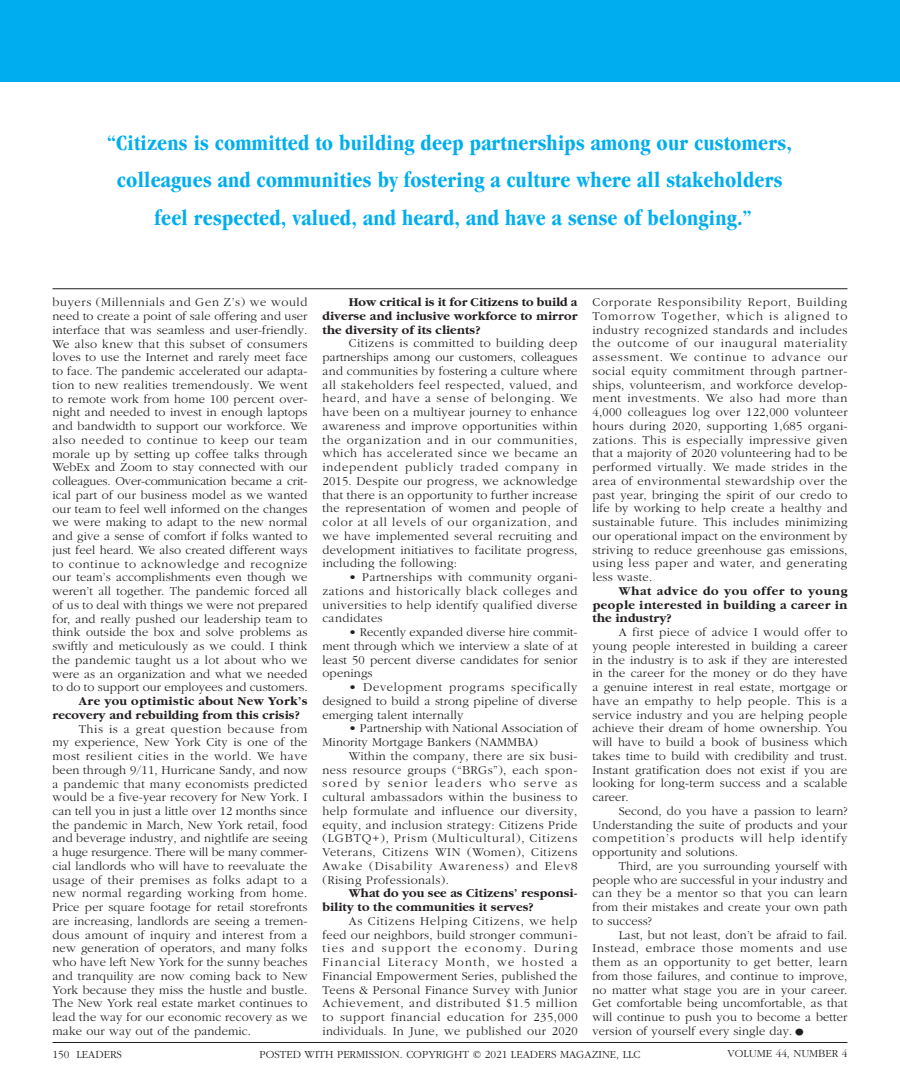
<style>
.page{position:relative;width:900px;height:1080px;background:#fff}
.page>*{position:absolute;margin:0;border:0;box-sizing:border-box;transform-origin:0 0}
.t1{font:700 condensed 22.5px/37.5px "Garamond";letter-spacing:.01em;color:#00aeef;text-align:center}
.t2{font:300 12.5px/13.8px "Garamond";letter-spacing:.01em;color:#231f20;text-align:justify}
.t3{font:700 12.5px/13.8px "Garamond";letter-spacing:.01em;color:#231f20}
.t4{font:300 11.25px "Garamond";color:#231f20}
.s1{font-size:22.5px}
</style>
<div class="page">
<div style="left:0;top:0;width:900px;height:81px;background:#00aeef"></div>
<hr style="left:52px;top:288px;width:796px;height:1px;background:#231f20">
<hr style="left:52px;top:1042px;width:796px;height:1px;background:#231f20">
<h1 class="t1" style="left:107px;top:124px;width:686px">“Citizens is committed to building deep partnerships among our customers, colleagues and communities by fostering a culture where all stakeholders feel respected, valued, and heard, and have a sense of belonging.”</h1>
<p class="t2" style="left:52px;top:296px;width:257px">buyers (Millennials and Gen Z’s) we would need to create a point of sale offering and user interface that was seamless and user-friendly.<br>We also knew that this subset of consumers loves to use the Internet and rarely meet face to face. The pandemic accelerated our adapta&shy;tion to new realities tremendously. We went to remote work from home 100 percent over&shy;night and needed to invest in enough laptops and bandwidth to support our workforce. We also needed to continue to keep our team morale up by setting up coffee talks through WebEx and Zoom to stay connected with our colleagues. Over-communication became a crit&shy;ical part of our business model as we wanted our team to feel well informed on the changes we were making to adapt to the new normal and give a sense of comfort if folks wanted to just feel heard. We also created different ways to continue to acknowledge and recognize our team’s accomplishments even though we weren’t all together. The pandemic forced all of us to deal with things we were not prepared for, and really pushed our leadership team to think outside the box and solve problems as swiftly and meticulously as we could. I think the pandemic taught us a lot about who we were as an organization and what we needed to do to support our employees and customers.</p>
<p class="t3" style="left:52px;top:694px;width:257px;text-indent:26px">Are you optimistic about New York’s recovery and rebuilding from this crisis?</p>
<p class="t2" style="left:52px;top:722px;width:257px;text-indent:26px">This is a great question because from my experience, New York City is one of the most resilient cities in the world. We have been through 9/11, Hurricane Sandy, and now a pandemic that many economists predicted would be a five-year recovery for New York. I can tell you in just a little over 12 months since the pandemic in March, New York retail, food and beverage industry, and nightlife are seeing a huge resurgence. There will be many commer&shy;cial landlords who will have to reevaluate the usage of their premises as folks adapt to a new normal regarding working from home.<br>Price per square footage for retail storefronts are increasing, landlords are seeing a tremen&shy;dous amount of inquiry and interest from a new generation of operators, and many folks who have left New York for the sunny beaches and tranquility are now coming back to New York because they miss the hustle and bustle.<br>The New York real estate market continues to lead the way for our economic recovery as we make our way out of the pandemic.</p>
<p class="t3" style="left:322px;top:296px;width:257px;text-align:justify;text-indent:26px">How critical is it for Citizens to build a diverse and inclusive workforce to mirror the diversity of its clients?</p>
<p class="t2" style="left:322px;top:337px;width:257px;text-indent:26px">Citizens is committed to building deep partnerships among our customers, colleagues and communities by fostering a culture where all stakeholders feel respected, valued, and heard, and have a sense of belonging. We have been on a multiyear journey to enhance awareness and improve opportunities within the organization and in our communities, which has accelerated since we became an independent publicly traded company in 2015. Despite our progress, we acknowledge that there is an opportunity to further increase the representation of women and people of color at all levels of our organization, and we have implemented several recruiting and development initiatives to facilitate progress, including the following:</p>
<p class="t2" style="left:322px;top:571px;width:257px;text-indent:26px">• Partnerships with community organi&shy;zations and historically black colleges and universities to help identify qualified diverse candidates</p>
<p class="t2" style="left:322px;top:626px;width:257px;text-indent:26px">• Recently expanded diverse hire commit&shy;ment through which we interview a slate of at least 50 percent diverse candidates for senior openings</p>
<p class="t2" style="left:322px;top:681px;width:257px;text-indent:26px">• Development programs specifically designed to build a strong pipeline of diverse emerging talent internally</p>
<p class="t2" style="left:322px;top:722px;width:257px;text-indent:26px">• Partnership with National Association of<br>Minority Mortgage Bankers (NAMMBA)</p>
<p class="t2" style="left:322px;top:749px;width:257px;text-indent:26px">Within the company, there are six busi&shy;ness resource groups (“BRGs”), each spon&shy;sored by senior leaders who serve as cultural ambassadors within the business to help formulate and influence our diversity, equity, and inclusion strategy: Citizens Pride (LGBTQ+), Prism (Multicultural), Citizens Veterans, Citizens WIN (Women), Citizens Awake (Disability Awareness) and Elev8 (Rising Professionals).</p>
<p class="t3" style="left:322px;top:887px;width:256px;text-indent:26px">What do you see as Citizens’ responsi&shy;bility to the communities it serves?</p>
<p class="t2" style="left:322px;top:914px;width:257px;text-indent:26px">As Citizens Helping Citizens, we help feed our neighbors, build stronger communi&shy;ties and support the economy. During Financial Literacy Month, we hosted a Financial Empowerment Series, published the Teens &amp; Personal Finance Survey with Junior Achievement, and distributed $1.5 million to support financial education for 235,000 individuals. In June, we published our 2020</p>
<p class="t2" style="left:592px;top:296px;width:257px">Corporate Responsibility Report, Building Tomorrow Together, which is aligned to industry recognized standards and includes the outcome of our inaugural materiality assessment. We continue to advance our social equity commitment through partner&shy;ships, volunteerism, and workforce develop&shy;ment investments. We also had more than 4,000 colleagues log over 122,000 volunteer hours during 2020, supporting 1,685 organi&shy;zations. This is especially impressive given that a majority of 2020 volunteering had to be performed virtually. We made strides in the area of environmental stewardship over the past year, bringing the spirit of our credo to life by working to help create a healthy and sustainable future. This includes minimizing our operational impact on the environment by striving to reduce greenhouse gas emissions, using less paper and water, and generating less waste.</p>
<p class="t3" style="left:592px;top:584px;width:257px;text-align:justify;text-indent:26px">What advice do you offer to young people interested in building a career in the industry?</p>
<p class="t2" style="left:592px;top:626px;width:257px;text-indent:26px">A first piece of advice I would offer to young people interested in building a career in the industry is to ask if they are interested in the career for the money or do they have a genuine interest in real estate, mortgage or have an empathy to help people. This is a service industry and you are helping people achieve their dream of home ownership. You will have to build a book of business which takes time to build with credibility and trust.<br>Instant gratification does not exist if you are looking for long-term success and a scalable career.</p>
<p class="t2" style="left:592px;top:804px;width:257px;text-indent:26px">Second, do you have a passion to learn?<br>Understanding the suite of products and your competition’s products will help identify opportunity and solutions.</p>
<p class="t2" style="left:592px;top:859px;width:257px;text-indent:26px">Third, are you surrounding yourself with people who are successful in your industry and can they be a mentor so that you can learn from their mistakes and create your own path to success?</p>
<p class="t2" style="left:592px;top:928px;width:257px;text-indent:26px">Last, but not least, don’t be afraid to fail.<br>Instead, embrace those moments and use them as an opportunity to get better, learn from those failures, and continue to improve, no matter what stage you are in your career.<br>Get comfortable being uncomfortable, as that will continue to push you to become a better version of yourself every single day.<span class="s1">•</span></p>
<p class="t4" style="left:52px;top:1048px;width:71px">150 LEADERS</p>
<p class="t4" style="left:259px;top:1048px;width:383px">POSTED WITH PERMISSION. COPYRIGHT © 2021 LEADERS MAGAZINE, LLC</p>
<p class="t4" style="left:728px;top:1048px;width:121px">VOLUME 44, NUMBER 4</p>
</div>
